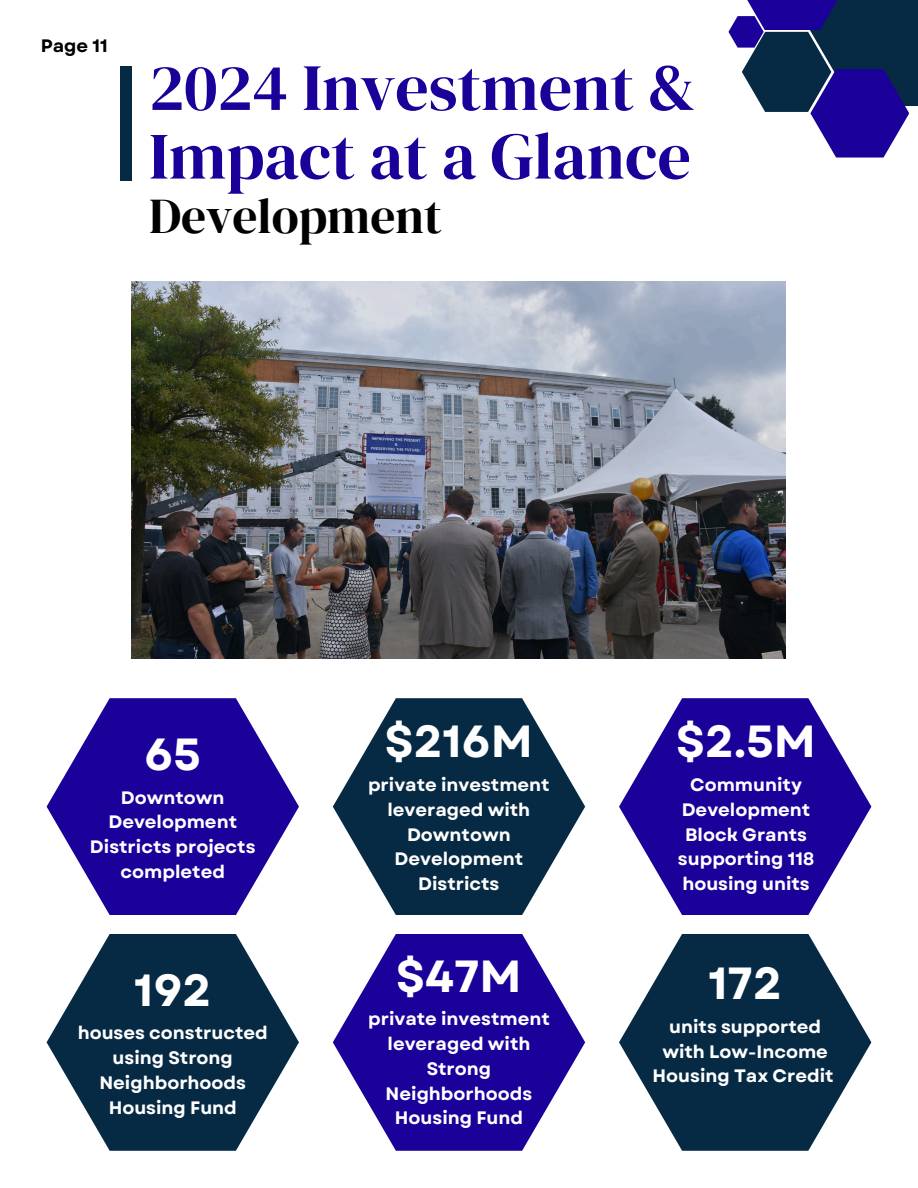
<style>
.page{position:relative;width:918px;height:1188px;background:#fff}
.page>*{position:absolute;margin:0;border:0;box-sizing:border-box;transform-origin:0 0}
.t1{font:66px/68.7px "DM Serif Display";color:#1b009a}
.t2{font:49.5px "DM Serif Display";color:#000}
.t3{font:700 45px "Garet";color:#fff}
.t4{font:700 18px/24.8px "Garet";color:#fff;text-align:center}
.t5{font:700 18px "Garet";color:#000}
</style>
<div class="page">
<div style="left:120px;top:66px;width:11px;height:115px;background:#072a44"></div>
<div style="left:792px;top:0;width:126px;height:106px;background:#072a44"></div>
<svg style="left:728px;top:16px;width:181px;height:142px"></svg>
<svg style="left:739px;top:0;width:107px;height:30px;fill:#1b009a"></svg>
<img style="left:131px;top:281px;width:655px;height:378px">
<svg style="left:47px;top:698px;width:252px;height:217px;fill:#1b009a"></svg>
<svg style="left:333px;top:698px;width:252px;height:217px;fill:#072a44"></svg>
<svg style="left:619px;top:698px;width:252px;height:217px;fill:#1b009a"></svg>
<svg style="left:47px;top:934px;width:252px;height:217px;fill:#072a44"></svg>
<svg style="left:333px;top:934px;width:252px;height:217px;fill:#1b009a"></svg>
<svg style="left:619px;top:934px;width:252px;height:217px;fill:#072a44"></svg>
<p class="t5" style="left:41px;top:33px;width:68px">Page 11</p>
<h1 class="t1" style="left:149px;top:52px;width:549px">2024 Investment &amp;<br>Impact at a Glance</h1>
<h1 class="t2" style="left:149px;top:181px;width:294px">Development</h1>
<p class="t3" style="left:144px;top:722px;width:58px">65</p>
<p class="t4" style="left:90px;top:785px;width:167px">Downtown<br>Development<br>Districts projects completed</p>
<p class="t3" style="left:134px;top:957px;width:79px">192</p>
<p class="t4" style="left:78px;top:1021px;width:192px">houses constructed using Strong<br>Neighborhoods<br>Housing Fund</p>
<p class="t3" style="left:385px;top:709px;width:149px">$216M</p>
<p class="t4" style="left:368px;top:773px;width:183px">private investment leveraged with<br>Downtown<br>Development<br>Districts</p>
<p class="t3" style="left:396px;top:943px;width:127px">$47M</p>
<p class="t4" style="left:368px;top:1007px;width:183px">private investment leveraged with<br>Strong<br>Neighborhoods<br>Housing Fund</p>
<p class="t3" style="left:676px;top:709px;width:141px">$2.5M</p>
<p class="t4" style="left:678px;top:773px;width:138px">Community<br>Development<br>Block Grants supporting 118 housing units</p>
<p class="t3" style="left:708px;top:951px;width:75px">172</p>
<p class="t4" style="left:653px;top:1014px;width:183px">units supported with Low-Income<br>Housing Tax Credit</p>
</div>
